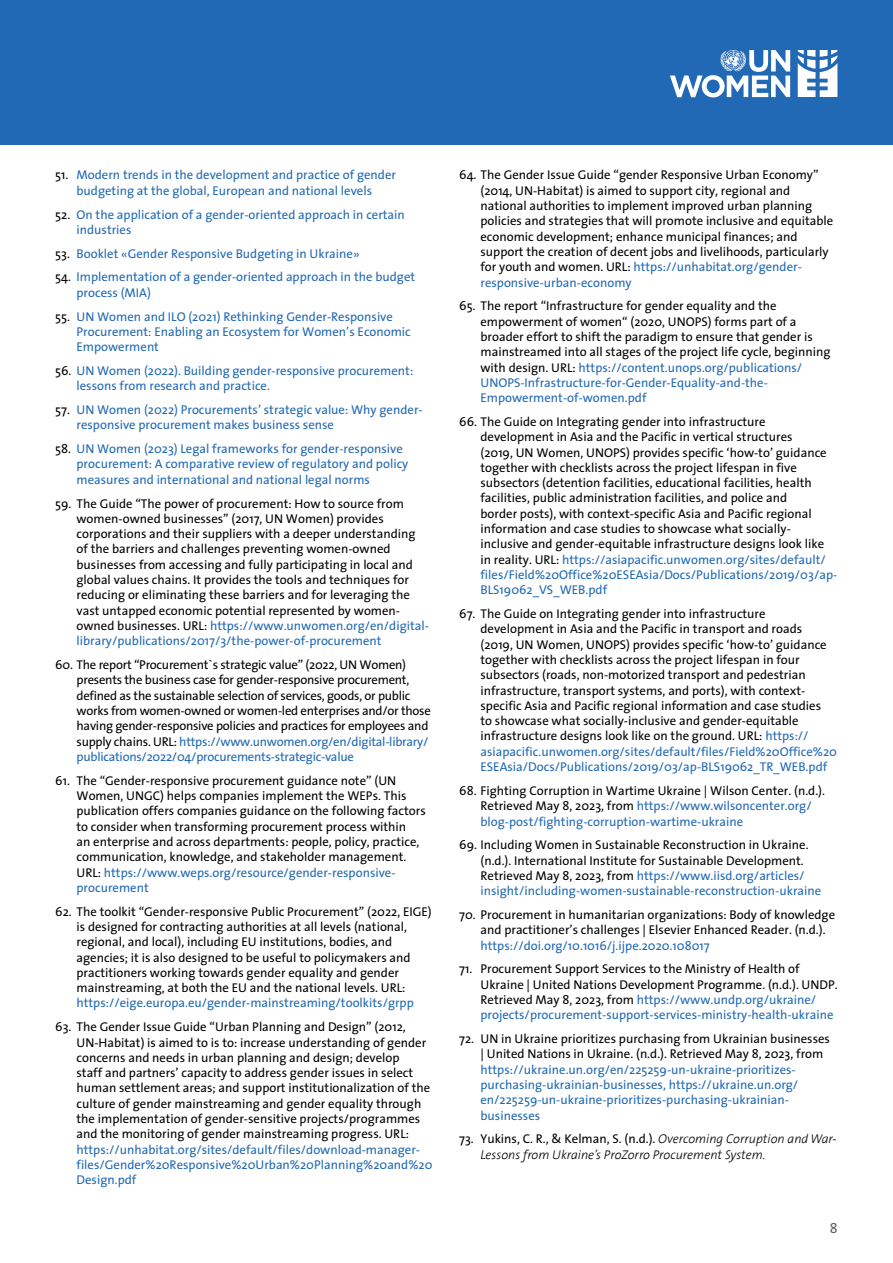
<style>
.page{position:relative;width:893px;height:1263px;background:#fff}
.page>*{position:absolute;margin:0;border:0;box-sizing:border-box;transform-origin:0 0}
.t1{font:14.25px "The Sans";color:#606060}
.t2{font:12.75px/15.3px "The Sans";color:#000}
.t3{font:12.75px/15.3px "The Sans";color:#2169b4}
.t4{font:12.75px/15.3px "The Sans";letter-spacing:-.02em;color:#000}
.t5{font:italic 300 12.75px/15.3px "The Sans";color:#000}
.s1{color:#000}
.s2{color:#2169b4}
.s3{font-weight:400;font-style:normal}
</style>
<div class="page">
<div style="left:0;top:0;width:893px;height:145px;background:#2169b4"></div>
<svg style="left:670px;top:50px;width:120px;height:47px"></svg>
<svg style="left:798px;top:50px;width:39px;height:47px"></svg>
<p class="t3" style="left:55px;top:167px;width:342px;text-align:center"><span class="s1">51.</span> Modern trends in the development and practice of gender budgeting at the global, European and national levels</p>
<p class="t3" style="left:77px;top:206px;width:330px;text-indent:-21px"><span class="s1">52.</span> On the application of a gender-oriented approach in certain industries</p>
<p class="t3" style="left:55px;top:245px;width:306px"><span class="s1">53.</span> Booklet «Gender Responsive Budgeting in Ukraine»</p>
<p class="t3" style="left:77px;top:269px;width:340px;text-indent:-21px"><span class="s1">54.</span> Implementation of a gender-oriented approach in the budget process (MIA)</p>
<p class="t3" style="left:77px;top:308px;width:336px;text-indent:-21px"><span class="s1">55.</span> UN Women and ILO (2021) Rethinking Gender-Responsive<br>Procurement: Enabling an Ecosystem for Women’s Economic<br>Empowerment</p>
<p class="t3" style="left:77px;top:363px;width:338px;text-indent:-21px"><span class="s1">56.</span> UN Women (2022). Building gender-responsive procurement: lessons from research and practice.</p>
<p class="t3" style="left:77px;top:402px;width:348px;text-indent:-21px"><span class="s1">57.</span> UN Women (2022) Procurements’ strategic value: Why gender&shy;responsive procurement makes business sense</p>
<p class="t3" style="left:77px;top:441px;width:333px;text-indent:-21px"><span class="s1">58.</span> UN Women (2023) Legal frameworks for gender-responsive procurement: A comparative review of regulatory and policy measures and international and national legal norms</p>
<p class="t2" style="left:77px;top:495px;width:354px;text-indent:-21px">59. The Guide “The power of procurement: How to source from women-owned businesses” (2017, UN Women) provides corporations and their suppliers with a deeper understanding of the barriers and challenges preventing women-owned businesses from accessing and fully participating in local and global values chains. It provides the tools and techniques for reducing or eliminating these barriers and for leveraging the vast untapped economic potential represented by women&shy;owned businesses. URL: <span class="s2">https://www.unwomen.org/en/digital&shy;library/publications/2017/3/the-power-of-procurement</span></p>
<p class="t4" style="left:77px;top:657px;width:356px;text-indent:-21px">60. The report “Procurement`s strategic value” (2022, UN Women) presents the business case for gender-responsive procurement, defined as the sustainable selection of services, goods, or public works from women-owned or women-led enterprises and/or those having gender-responsive policies and practices for employees and supply chains. URL: <span class="s2">https://www.unwomen.org/en/digital-library/ publications/2022/04/procurements-strategic-value</span></p>
<p class="t2" style="left:77px;top:772px;width:351px;text-indent:-21px">61. The “Gender-responsive procurement guidance note” (UN Women, UNGC) helps companies implement the WEPs. This publication offers companies guidance on the following factors to consider when transforming procurement process within<br>an enterprise and across departments: people, policy, practice, communication, knowledge, and stakeholder management.<br>URL: <span class="s2">https://www.weps.org/resource/gender-responsive&shy;procurement</span></p>
<p class="t2" style="left:77px;top:903px;width:357px;text-indent:-21px">62. The toolkit “Gender-responsive Public Procurement” (2022, EIGE) is designed for contracting authorities at all levels (national, regional, and local), including EU institutions, bodies, and agencies; it is also designed to be useful to policymakers and practitioners working towards gender equality and gender mainstreaming, at both the EU and the national levels. URL:</p>
<p class="t3" style="left:77px;top:995px;width:339px">https://eige.europa.eu/gender-mainstreaming/toolkits/grpp</p>
<p class="t2" style="left:77px;top:1019px;width:355px;text-indent:-21px">63. The Gender Issue Guide “Urban Planning and Design” (2012, UN-Habitat) is aimed to is to: increase understanding of gender concerns and needs in urban planning and design; develop<br>staff and partners’ capacity to address gender issues in select human settlement areas; and support institutionalization of the culture of gender mainstreaming and gender equality through the implementation of gender-sensitive projects/programmes and the monitoring of gender mainstreaming progress. URL:</p>
<p class="t3" style="left:77px;top:1141px;width:357px">https://unhabitat.org/sites/default/files/download-manager&shy;files/Gender%20Responsive%20Urban%20Planning%20and%20<br>Design.pdf</p>
<p class="t2" style="left:480px;top:167px;width:354px;text-indent:-21px">64. The Gender Issue Guide “gender Responsive Urban Economy” (2014, UN-Habitat) is aimed to support city, regional and national authorities to implement improved urban planning policies and strategies that will promote inclusive and equitable economic development; enhance municipal finances; and support the creation of decent jobs and livelihoods, particularly for youth and women. URL: <span class="s2">https://unhabitat.org/gender&shy;responsive-urban-economy</span></p>
<p class="t2" style="left:480px;top:298px;width:352px;text-indent:-21px">65. The report “Infrastructure for gender equality and the empowerment of women“ (2020, UNOPS) forms part of a broader effort to shift the paradigm to ensure that gender is mainstreamed into all stages of the project life cycle, beginning with design. URL: <span class="s2">https://content.unops.org/publications/ UNOPS-Infrastructure-for-Gender-Equality-and-the-Empowerment-of-women.pdf</span></p>
<p class="t2" style="left:480px;top:414px;width:358px;text-indent:-21px">66. The Guide on Integrating gender into infrastructure development in Asia and the Pacific in vertical structures<br>(2019, UN Women, UNOPS) provides specific ‘how-to’ guidance together with checklists across the project lifespan in five subsectors (detention facilities, educational facilities, health facilities, public administration facilities, and police and<br>border posts), with context-specific Asia and Pacific regional information and case studies to showcase what socially&shy;inclusive and gender-equitable infrastructure designs look like in reality. URL: <span class="s2">https://asiapacific.unwomen.org/sites/default/ files/Field%20Office%20ESEAsia/Docs/Publications/2019/03/ap-BLS19062_VS_WEB.pdf</span></p>
<p class="t2" style="left:480px;top:606px;width:358px;text-indent:-21px">67. The Guide on Integrating gender into infrastructure development in Asia and the Pacific in transport and roads (2019, UN Women, UNOPS) provides specific ‘how-to’ guidance together with checklists across the project lifespan in four subsectors (roads, non-motorized transport and pedestrian infrastructure, transport systems, and ports), with context&shy;specific Asia and Pacific regional information and case studies<br>to showcase what socially-inclusive and gender-equitable infrastructure designs look like on the ground. URL: <span class="s2">https:// asiapacific.unwomen.org/sites/default/files/Field%20Office%20<br>ESEAsia/Docs/Publications/2019/03/ap-BLS19062_TR_WEB.pdf</span></p>
<p class="t2" style="left:480px;top:782px;width:346px;text-indent:-21px">68. Fighting Corruption in Wartime Ukraine | Wilson Center. (n.d.).<br>Retrieved May 8, 2023, from <span class="s2">https://www.wilsoncenter.org/ blog-post/fighting-corruption-wartime-ukraine</span></p>
<p class="t2" style="left:480px;top:837px;width:342px;text-indent:-21px">69. Including Women in Sustainable Reconstruction in Ukraine. (n.d.). International Institute for Sustainable Development.<br>Retrieved May 8, 2023, from <span class="s2">https://www.iisd.org/articles/ insight/including-women-sustainable-reconstruction-ukraine</span></p>
<p class="t2" style="left:480px;top:907px;width:356px;text-indent:-21px">70. Procurement in humanitarian organizations: Body of knowledge and practitioner’s challenges | Elsevier Enhanced Reader. (n.d.).</p>
<p class="t3" style="left:480px;top:937px;width:231px">https://doi.org/10.1016/j.ijpe.2020.108017</p>
<p class="t2" style="left:480px;top:961px;width:359px;text-indent:-21px">71. Procurement Support Services to the Ministry of Health of Ukraine | United Nations Development Programme. (n.d.). UNDP.<br>Retrieved May 8, 2023, from <span class="s2">https://www.undp.org/ukraine/ projects/procurement-support-services-ministry-health-ukraine</span></p>
<p class="t2" style="left:480px;top:1031px;width:351px;text-indent:-21px">72. UN in Ukraine prioritizes purchasing from Ukrainian businesses | United Nations in Ukraine. (n.d.). Retrieved May 8, 2023, from</p>
<p class="t3" style="left:480px;top:1061px;width:319px">https://ukraine.un.org/en/225259-un-ukraine-prioritizes&shy;purchasing-ukrainian-businesses, https://ukraine.un.org/ en/225259-un-ukraine-prioritizes-purchasing-ukrainian&shy;businesses</p>
<p class="t5" style="left:480px;top:1131px;width:358px;text-indent:-21px"><span class="s3">73. Yukins, C. R., &amp; Kelman, S. (n.d.).</span> Overcoming Corruption and War-<br>Lessons from Ukraine’s ProZorro Procurement System.</p>
<p class="t1" style="left:830px;top:1216px;width:9px">8</p>
</div>
